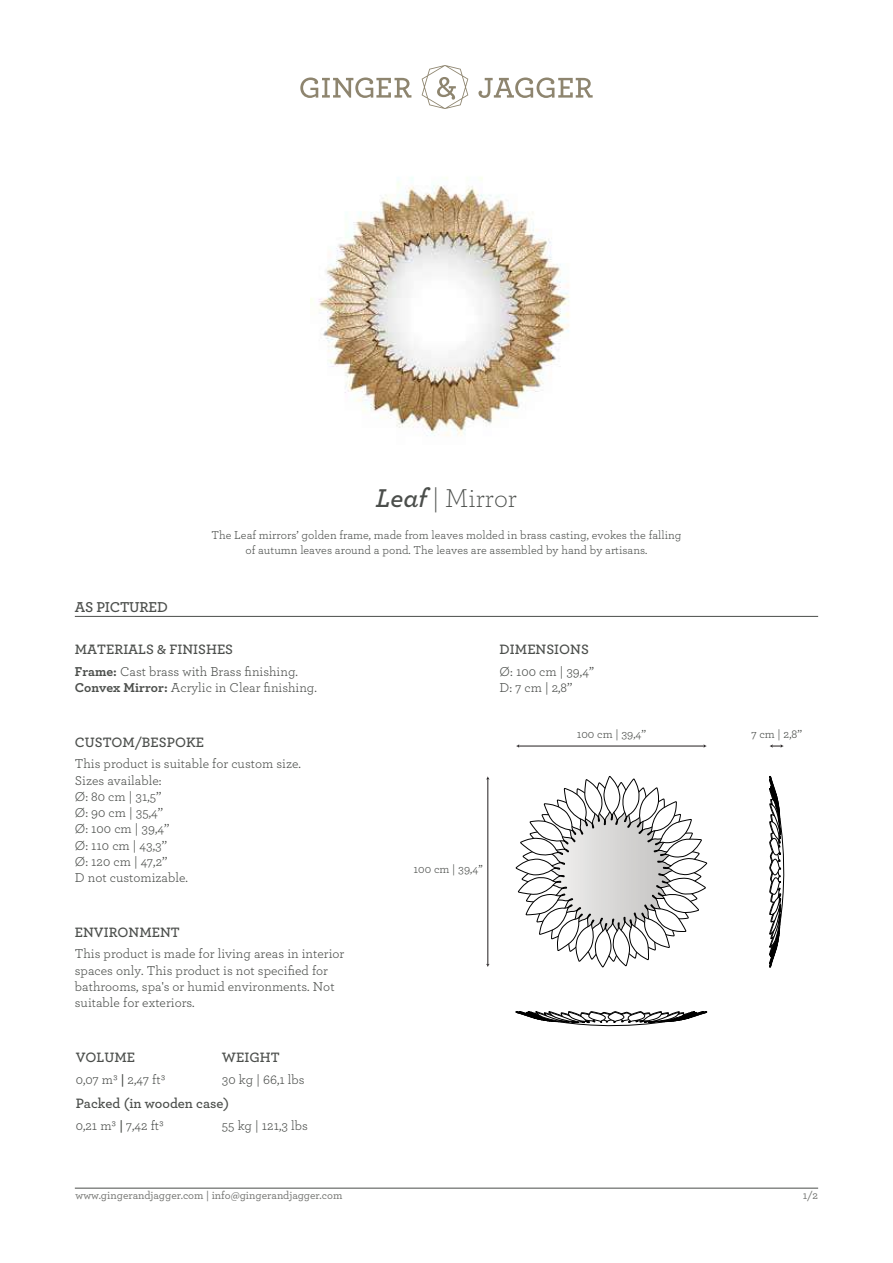
<style>
.page{position:relative;width:893px;height:1263px;background:#fff}
.page>*{position:absolute;margin:0;border:0;box-sizing:border-box;transform-origin:0 0}
.t1{font:300 27px "Archer";color:#4b4e4b}
.t2{font:600 15px "Archer";letter-spacing:-.015em;color:#4b4e4b}
.t3{font:600 14.25px "Archer";color:#4b4e4b}
.t4{font:13.5px/16.2px "Archer";color:#4b4e4b}
.t5{font:12px/14.4px "Archer";color:#4b4e4b;text-align:center}
.t6{font:500 11.25px "Archer";color:#737471}
.s1{font-weight:600;font-style:italic}
.s2{font-weight:700}
.s3{font-weight:600}
</style>
<div class="page">
<svg style="left:516px;top:776px;width:191px;height:191px"></svg>
<svg style="left:769px;top:776px;width:16px;height:192px"></svg>
<svg style="left:516px;top:1011px;width:191px;height:16px"></svg>
<svg style="left:478px;top:78px;width:115px;height:20px"></svg>
<svg style="left:300px;top:77px;width:111px;height:21px"></svg>
<svg style="left:422px;top:65px;width:46px;height:44px"></svg>
<hr style="left:75px;top:616px;width:743px;height:1px;background:#4b4e4b">
<hr style="left:75px;top:1188px;width:743px;height:1px;background:#4b4e4b">
<hr style="left:488px;top:779px;width:1px;height:186px;background:#231f20">
<svg style="left:770px;top:744px;width:14px;height:4px"></svg>
<hr style="left:518px;top:746px;width:186px;height:1px;background:#231f20">
<svg style="left:703px;top:744px;width:4px;height:4px"></svg>
<img style="left:310px;top:177px;width:260px;height:259px">
<p class="t2" style="left:75px;top:596px;width:95px">AS PICTURED</p>
<h1 class="t1" style="left:376px;top:480px;width:143px"><span class="s1">Leaf</span> | Mirror</h1>
<p class="t5" style="left:212px;top:527px;width:471px">The Leaf mirrors’ golden frame, made from leaves molded in brass casting, evokes the falling of autumn leaves around a pond. The leaves are assembled by hand by artisans.</p>
<p class="t3" style="left:75px;top:639px;width:160px">MATERIALS &amp; FINISHES</p>
<p class="t4" style="left:75px;top:662px;width:244px"><span class="s2">Frame:</span> Cast brass with Brass finishing.<br><span class="s2">Convex Mirror:</span> Acrylic in Clear finishing.</p>
<p class="t3" style="left:75px;top:731px;width:131px">CUSTOM/BESPOKE</p>
<p class="t4" style="left:75px;top:755px;width:228px">This product is suitable for custom size.<br>Sizes available:<br>Ø: 80 cm | 31,5’’<br>Ø: 90 cm | 35,4’’<br>Ø: 100 cm | 39,4’’<br>Ø: 110 cm | 43,3’’<br>Ø: 120 cm | 47,2’’<br>D not customizable.</p>
<p class="t3" style="left:75px;top:921px;width:106px">ENVIRONMENT</p>
<p class="t4" style="left:75px;top:945px;width:271px">This product is made for living areas in interior spaces only. This product is not specified for bathrooms, spa's or humid environments. Not suitable for exteriors.</p>
<p class="t3" style="left:76px;top:1047px;width:61px">VOLUME</p>
<p class="t4" style="left:76px;top:1070px;width:91px">0,07 m3 <span class="s3">|</span> 2,47 ft3</p>
<p class="t3" style="left:76px;top:1093px;width:155px">Packed (in wooden case)</p>
<p class="t4" style="left:76px;top:1117px;width:90px">0,21 m3 <span class="s3">|</span> 7,42 ft3</p>
<p class="t3" style="left:222px;top:1047px;width:59px">WEIGHT</p>
<p class="t4" style="left:222px;top:1070px;width:84px">30 kg | 66,1 lbs</p>
<p class="t4" style="left:222px;top:1117px;width:88px">55 kg | 121,3 lbs</p>
<p class="t3" style="left:500px;top:639px;width:91px">DIMENSIONS</p>
<p class="t4" style="left:500px;top:662px;width:96px">Ø: 100 cm | 39,4’’<br>D: 7 cm | 2,8’’</p>
<p class="t5" style="left:577px;top:727px;width:71px">100 cm | 39,4’’</p>
<p class="t5" style="left:751px;top:727px;width:52px">7 cm | 2,8’’</p>
<p class="t5" style="left:413px;top:861px;width:71px">100 cm | 39,4’’</p>
<p class="t6" style="left:76px;top:1187px;width:268px">www.gingerandjagger.com | info@gingerandjagger.com</p>
<p class="t6" style="left:803px;top:1187px;width:17px">1/2</p>
</div>
